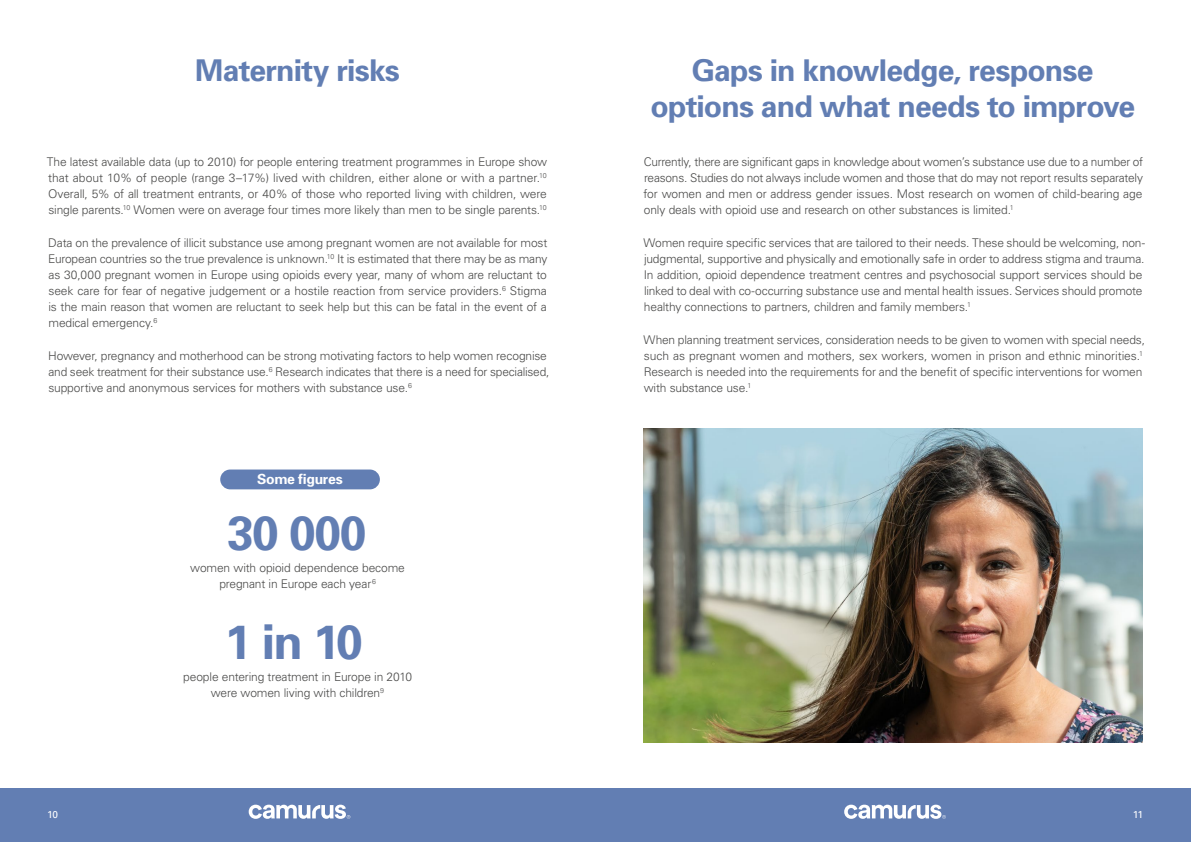
<style>
.page{position:relative;width:1191px;height:842px;background:#fff}
.page>*{position:absolute;margin:0;border:0;box-sizing:border-box;transform-origin:0 0}
.t1{font:700 48px "Univers";letter-spacing:-.04em;color:#627eb3}
.t2{font:700 30px/36px "Univers";letter-spacing:-.025em;color:#627eb3;text-align:center}
.t3{font:700 14px "Univers";letter-spacing:-.025em;color:#fff}
.t4{font:300 12px/16px "Univers";letter-spacing:-.015em;color:#4a4a49;text-align:justify}
.t5{font:10px "Univers";color:#fff}
</style>
<div class="page">
<div style="left:220px;top:469px;width:160px;height:20px;background:#627eb3;border-radius:10px"></div>
<img style="left:643px;top:428px;width:499px;height:315px">
<div style="left:0;top:788px;width:1191px;height:54px;background:#627eb3"></div>
<svg style="left:249px;top:805px;width:101px;height:14px"></svg>
<svg style="left:844px;top:805px;width:101px;height:14px"></svg>
<p class="t2" style="left:195px;top:52px;width:206px">Maternity risks</p>
<p class="t4" style="left:47px;top:153px;width:502px">The latest available data (up to 2010) for people entering treatment programmes in Europe show that about 10% of people (range 3–17%) lived with children, either alone or with a partner.<sup>10<br></sup>Overall, 5% of all treatment entrants, or 40% of those who reported living with children, were single parents.<sup>10</sup> Women were on average four times more likely than men to be single parents.<sup>10</sup></p>
<p class="t4" style="left:48px;top:234px;width:500px">Data on the prevalence of illicit substance use among pregnant women are not available for most European countries so the true prevalence is unknown.<sup>10</sup> It is estimated that there may be as many as 30,000 pregnant women in Europe using opioids every year, many of whom are reluctant to seek care for fear of negative judgement or a hostile reaction from service providers.<sup>6</sup> Stigma is the main reason that women are reluctant to seek help but this can be fatal in the event of a medical emergency.<sup>6</sup></p>
<p class="t4" style="left:48px;top:347px;width:503px;text-align:left">However, pregnancy and motherhood can be strong motivating factors to help women recognise and seek treatment for their substance use.<sup>6</sup> Research indicates that there is a need for specialised, supportive and anonymous services for mothers with substance use.<sup>6</sup></p>
<p class="t3" style="left:257px;top:470px;width:87px">Some figures</p>
<p class="t1" style="left:227px;top:502px;width:140px">30 000</p>
<p class="t4" style="left:190px;top:559px;width:216px;text-align:center">women with opioid dependence become pregnant in Europe each year<sup>6</sup></p>
<p class="t1" style="left:225px;top:611px;width:139px">1 in 10</p>
<p class="t4" style="left:183px;top:668px;width:230px;text-align:center">people entering treatment in Europe in 2010 were women living with children<sup>9</sup></p>
<p class="t2" style="left:650px;top:52px;width:486px">Gaps in knowledge, response options and what needs to improve</p>
<p class="t4" style="left:643px;top:153px;width:501px">Currently, there are significant gaps in knowledge about women’s substance use due to a number of reasons. Studies do not always include women and those that do may not report results separately for women and men or address gender issues. Most research on women of child-bearing age only deals with opioid use and research on other substances is limited.<sup>1</sup></p>
<p class="t4" style="left:643px;top:234px;width:503px;text-align:left">Women require specific services that are tailored to their needs. These should be welcoming, non&shy;judgmental, supportive and physically and emotionally safe in order to address stigma and trauma.<br>In addition, opioid dependence treatment centres and psychosocial support services should be linked to deal with co-occurring substance use and mental health issues. Services should promote healthy connections to partners, children and family members.<sup>1</sup></p>
<p class="t4" style="left:643px;top:331px;width:503px;text-align:left">When planning treatment services, consideration needs to be given to women with special needs, such as pregnant women and mothers, sex workers, women in prison and ethnic minorities.<sup>1<br></sup>Research is needed into the requirements for and the benefit of specific interventions for women with substance use.<sup>1</sup></p>
<p class="t5" style="left:47px;top:809px;width:12px">10</p>
<p class="t5" style="left:1132px;top:809px;width:12px">11</p>
</div>
